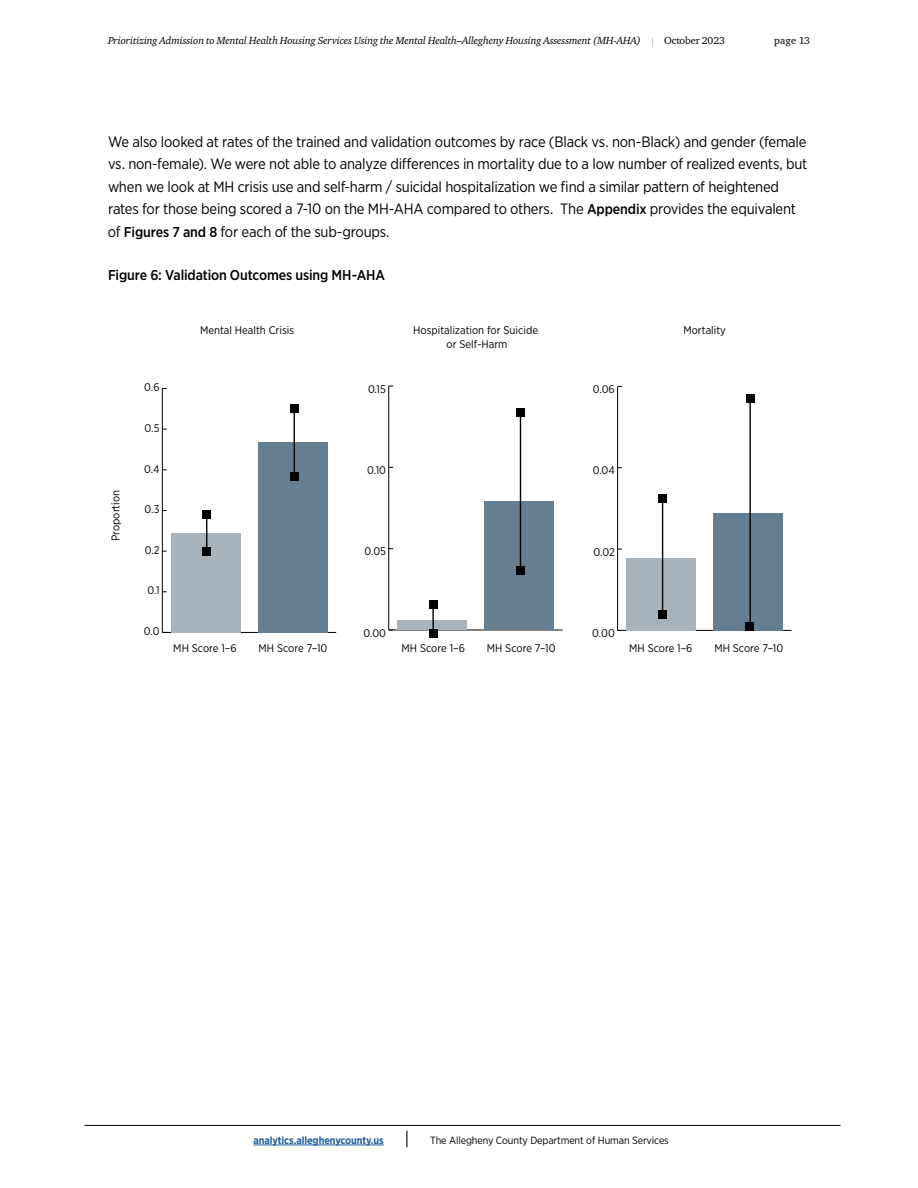
<style>
.page{position:relative;width:918px;height:1188px;background:#fff}
.page>*{position:absolute;margin:0;border:0;box-sizing:border-box;transform-origin:0 0}
.t1{font:15px/22.5px "Gotham Narrow";letter-spacing:-.015em;color:#000}
.t2{font:500 14.25px "Gotham Narrow";letter-spacing:-.01em;color:#000}
.t3{font:11.1px/13.4px "Gotham Narrow";color:#000;text-align:center}
.t4{font:italic 10.5px "Charter ITC";letter-spacing:-.01em;color:#000}
.t5{font:10.5px "Gotham Narrow";letter-spacing:-.01em;color:#000}
.t6{font:700 10.5px "Gotham Narrow";letter-spacing:-.01em;color:#215e9e}
.t7{font:10.5px "Charter ITC";letter-spacing:.01em;color:#000}
.s1{font-family:"Gotham Narrow";font-weight:100;font-style:normal}
.s2{font-style:normal}
.s3{font-weight:500;font-size:14.25px}
.s4{font-weight:400;font-size:18px;color:#000}
</style>
<div class="page">
<hr style="left:85px;top:1125px;width:756px;height:1px;background:#000">
<hr style="left:253px;top:1145px;width:131px;height:1px;background:#215e9e">
<hr style="left:162px;top:632px;width:174px;height:1px;background:#000">
<hr style="left:162px;top:388px;width:1px;height:244px;background:#000">
<div style="left:171px;top:533px;width:70px;height:99px;background:#a7b2bb"></div>
<div style="left:258px;top:442px;width:69px;height:190px;background:#667e91"></div>
<hr style="left:389px;top:630px;width:174px;height:1px;background:#000">
<hr style="left:389px;top:386px;width:1px;height:244px;background:#000">
<div style="left:397px;top:620px;width:70px;height:10px;background:#a7b2bb"></div>
<div style="left:484px;top:501px;width:70px;height:129px;background:#667e91"></div>
<hr style="left:618px;top:630px;width:173px;height:1px;background:#000">
<hr style="left:617px;top:386px;width:1px;height:244px;background:#000">
<div style="left:626px;top:558px;width:70px;height:72px;background:#a7b2bb"></div>
<div style="left:713px;top:513px;width:70px;height:117px;background:#667e91"></div>
<div style="left:203px;top:510px;width:8px;height:9px;background:#000"></div>
<div style="left:290px;top:404px;width:9px;height:9px;background:#000"></div>
<div style="left:203px;top:548px;width:8px;height:8px;background:#000"></div>
<div style="left:290px;top:472px;width:9px;height:9px;background:#000"></div>
<div style="left:429px;top:600px;width:8px;height:9px;background:#000"></div>
<div style="left:516px;top:408px;width:9px;height:9px;background:#000"></div>
<div style="left:429px;top:629px;width:8px;height:8px;background:#000"></div>
<div style="left:516px;top:566px;width:9px;height:9px;background:#000"></div>
<div style="left:658px;top:495px;width:9px;height:8px;background:#000"></div>
<div style="left:746px;top:394px;width:9px;height:8px;background:#000"></div>
<div style="left:658px;top:610px;width:9px;height:9px;background:#000"></div>
<div style="left:746px;top:622px;width:8px;height:9px;background:#000"></div>
<hr style="left:206px;top:517px;width:1px;height:34px;background:#000">
<hr style="left:432px;top:608px;width:2px;height:25px;background:#000">
<hr style="left:662px;top:502px;width:1px;height:113px;background:#000">
<hr style="left:749px;top:402px;width:2px;height:223px;background:#000">
<hr style="left:520px;top:416px;width:1px;height:156px;background:#000">
<hr style="left:294px;top:410px;width:1px;height:66px;background:#000">
<p class="t4" style="left:108px;top:34px;width:618px">Prioritizing Admission to Mental Health Housing Services Using the Mental Health–Allegheny Housing Assessment (MH-AHA) <span class="s1">|</span> <span class="s2">October 2023</span></p>
<p class="t7" style="left:774px;top:34px;width:37px">page 13</p>
<p class="t1" style="left:108px;top:130px;width:701px">We also looked at rates of the trained and validation outcomes by race (Black vs. non-Black) and gender (female vs. non-female). We were not able to analyze differences in mortality due to a low number of realized events, but when we look at MH crisis use and self-harm / suicidal hospitalization we find a similar pattern of heightened rates for those being scored a 7-10 on the MH-AHA compared to others. The <span class="s3">Appendix</span> provides the equivalent of <span class="s3">Figures 7 and 8</span> for each of the sub-groups.</p>
<p class="t2" style="left:108px;top:266px;width:279px">Figure 6: Validation Outcomes using MH-AHA</p>
<p class="t3" style="left:109px;top:541px;width:53px;rotate:-90deg">Proportion</p>
<p class="t3" style="left:144px;top:380px;width:17px">0.6</p>
<p class="t3" style="left:145px;top:421px;width:16px">0.5</p>
<p class="t3" style="left:144px;top:462px;width:17px">0.4</p>
<p class="t3" style="left:145px;top:502px;width:16px">0.3</p>
<p class="t3" style="left:145px;top:543px;width:16px">0.2</p>
<p class="t3" style="left:147px;top:584px;width:14px">0.1</p>
<p class="t3" style="left:144px;top:624px;width:17px">0.0</p>
<p class="t3" style="left:200px;top:324px;width:96px">Mental Health Crisis</p>
<p class="t3" style="left:413px;top:324px;width:126px">Hospitalization for Suicide or Self-Harm</p>
<p class="t3" style="left:683px;top:324px;width:44px">Mortality</p>
<p class="t3" style="left:368px;top:382px;width:20px">0.15</p>
<p class="t3" style="left:593px;top:382px;width:24px">0.06</p>
<p class="t3" style="left:367px;top:463px;width:21px">0.10</p>
<p class="t3" style="left:593px;top:464px;width:24px">0.04</p>
<p class="t3" style="left:364px;top:545px;width:23px">0.05</p>
<p class="t3" style="left:593px;top:545px;width:23px">0.02</p>
<p class="t3" style="left:363px;top:626px;width:24px">0.00</p>
<p class="t3" style="left:592px;top:626px;width:24px">0.00</p>
<p class="t3" style="left:173px;top:642px;width:65px">MH Score 1–6</p>
<p class="t3" style="left:259px;top:642px;width:70px">MH Score 7–10</p>
<p class="t3" style="left:402px;top:642px;width:65px">MH Score 1–6</p>
<p class="t3" style="left:487px;top:642px;width:70px">MH Score 7–10</p>
<p class="t3" style="left:629px;top:642px;width:65px">MH Score 1–6</p>
<p class="t3" style="left:714px;top:642px;width:70px">MH Score 7–10</p>
<p class="t6" style="left:253px;top:1133px;width:158px">analytics.alleghenycounty.us <span class="s4">|</span></p>
<p class="t5" style="left:430px;top:1134px;width:240px">The Allegheny County Department of Human Services</p>
</div>
